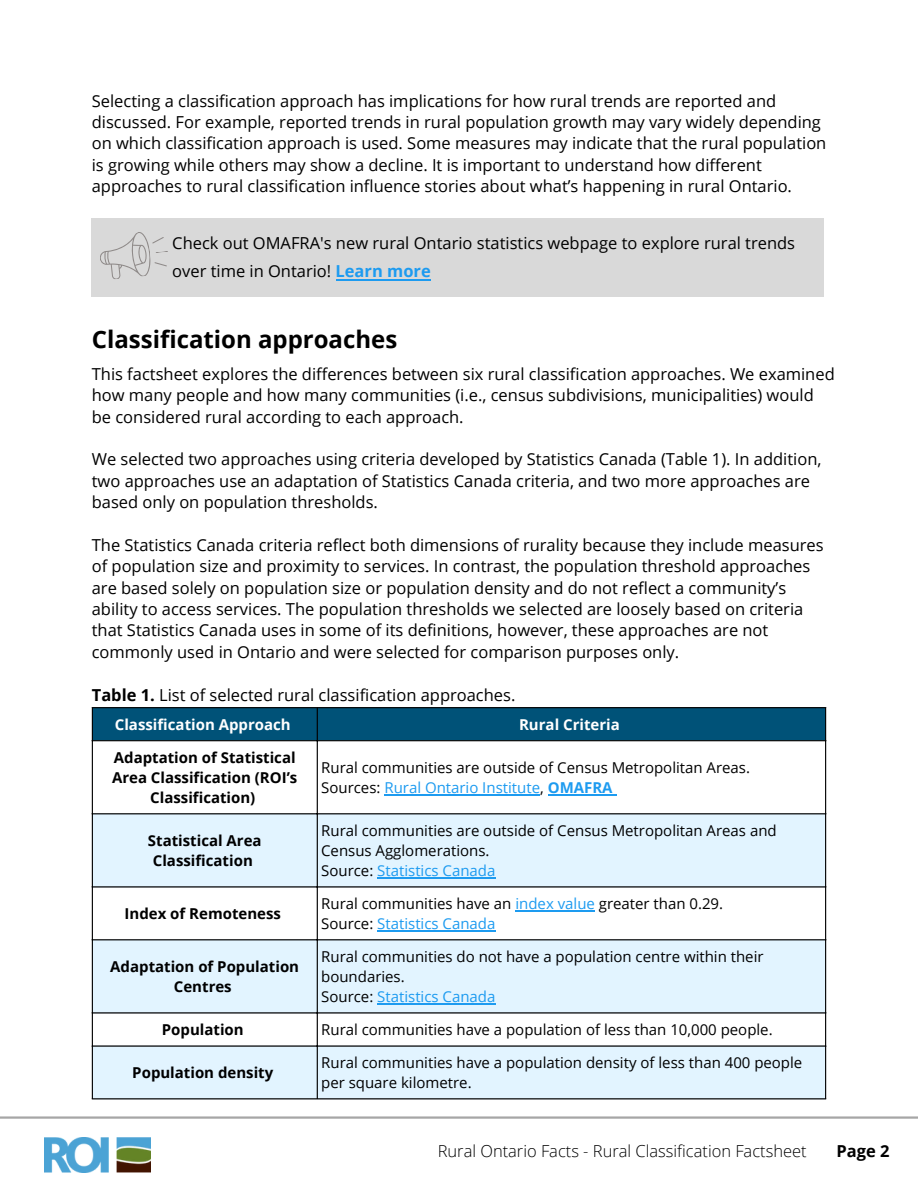
<style>
.page{position:relative;width:918px;height:1188px;background:#fff}
.page>*{position:absolute;margin:0;border:0;box-sizing:border-box;transform-origin:0 0}
.t1{font:700 24px "Open Sans";color:#000}
.t2{font:16.5px/21.3px "Open Sans";color:#000}
.t3{font:300 16.5px "Open Sans";color:#000}
.t4{font:700 16.5px "Open Sans";color:#000}
.t5{font:15px/20.2px "Open Sans";color:#000}
.t6{font:700 15px/20.2px "Open Sans";color:#000;text-align:center}
.t7{font:15px "Open Sans";color:#1d9bf0}
.t8{font:700 15px "Open Sans";color:#fff}
.s1{font-style:inherit}
.s2{font-weight:700;color:#1d9bf0}
.s3{font-weight:700}
.s4{color:#000}
.s5{color:#1d9bf0}
</style>
<div class="page">
<hr style="left:0;top:1116px;width:918px;height:3px;background:#a6a6a6">
<img style="left:44px;top:1137px;width:107px;height:35px">
<div style="left:93px;top:708px;width:732px;height:32px;background:#005278"></div>
<svg style="left:93px;top:741px;width:732px;height:72px"></svg>
<svg style="left:93px;top:814px;width:732px;height:284px;fill:#e2f4ff"></svg>
<hr style="left:384px;top:794px;width:156px;height:1px;background:#1d9bf0">
<hr style="left:548px;top:794px;width:69px;height:1px;background:#1d9bf0">
<hr style="left:377px;top:877px;width:119px;height:2px;background:#1d9bf0">
<hr style="left:515px;top:910px;width:80px;height:1px;background:#1d9bf0">
<hr style="left:377px;top:930px;width:119px;height:1px;background:#1d9bf0">
<hr style="left:377px;top:1003px;width:119px;height:2px;background:#1d9bf0">
<hr style="left:92px;top:708px;width:1px;height:390px;background:#000">
<hr style="left:317px;top:708px;width:1px;height:390px;background:#000">
<hr style="left:825px;top:708px;width:1px;height:390px;background:#000">
<hr style="left:92px;top:707px;width:734px;height:1px;background:#000">
<hr style="left:92px;top:740px;width:734px;height:1px;background:#000">
<hr style="left:92px;top:813px;width:734px;height:1px;background:#000">
<hr style="left:92px;top:886px;width:734px;height:2px;background:#000">
<hr style="left:92px;top:939px;width:734px;height:1px;background:#000">
<hr style="left:92px;top:1012px;width:734px;height:2px;background:#000">
<hr style="left:92px;top:1045px;width:734px;height:2px;background:#000">
<hr style="left:92px;top:1098px;width:734px;height:1px;background:#000">
<div style="left:92px;top:218px;width:732px;height:79px;background:#d9d9d9"></div>
<svg style="left:100px;top:232px;width:68px;height:47px"></svg>
<hr style="left:336px;top:279px;width:95px;height:1px;background:#1d9bf0">
<p class="t2" style="left:92px;top:90px;width:736px">Selecting a classification approach has implications for how rural trends are reported and discussed. For example, reported trends in rural population growth may vary widely depending on which classification approach is used. Some measures may indicate that the rural population is growing while others may show a decline. It is important to understand how different approaches to rural classification influence stories about what’s happening in rural Ontario.</p>
<p class="t2" style="left:172px;top:228px;width:624px;line-height:28.2px">Check out OMAFRA's <span class="s1">new rural Ontario statistics webpage</span> to explore rural trends over time in Ontario! <span class="s2">Learn more</span></p>
<p class="t1" style="left:92px;top:323px;width:307px">Classification approaches</p>
<p class="t2" style="left:92px;top:363px;width:744px">This factsheet explores the differences between six rural classification approaches. We examined how many people and how many communities (i.e., census subdivisions, municipalities) would be considered rural according to each approach.</p>
<p class="t2" style="left:92px;top:448px;width:731px">We selected two approaches using criteria developed by Statistics Canada (Table 1). In addition, two approaches use an adaptation of Statistics Canada criteria, and two more approaches are based only on population thresholds.</p>
<p class="t2" style="left:92px;top:534px;width:733px">The Statistics Canada criteria reflect both dimensions of rurality because they include measures of population size and proximity to services. In contrast, the population threshold approaches are based solely on population size or population density and do not reflect a community’s ability to access services. The population thresholds we selected are loosely based on criteria that Statistics Canada uses in some of its definitions, however, these approaches are not commonly used in Ontario and were selected for comparison purposes only.</p>
<p class="t2" style="left:92px;top:684px;width:425px"><span class="s3">Table 1.</span> List of selected rural classification approaches.</p>
<p class="t8" style="left:115px;top:714px;width:177px">Classification Approach</p>
<p class="t8" style="left:519px;top:714px;width:102px">Rural Criteria</p>
<p class="t6" style="left:112px;top:747px;width:187px">Adaptation of Statistical<br>Area Classification (ROI’s<br>Classification)</p>
<p class="t5" style="left:321px;top:757px;width:430px">Rural communities are outside of Census Metropolitan Areas.</p>
<p class="t7" style="left:321px;top:777px;width:293px"><span class="s4">Sources:</span> Rural Ontario Institute<span class="s4">,</span> <span class="s3">OMAFRA</span></p>
<p class="t6" style="left:148px;top:830px;width:115px">Statistical Area<br>Classification</p>
<p class="t5" style="left:321px;top:820px;width:457px">Rural communities are outside of Census Metropolitan Areas and<br>Census Agglomerations.</p>
<p class="t7" style="left:321px;top:860px;width:176px"><span class="s4">Source:</span> Statistics Canada</p>
<p class="t6" style="left:125px;top:903px;width:158px">Index of Remoteness</p>
<p class="t5" style="left:321px;top:893px;width:403px">Rural communities have an <span class="s5">index value</span> greater than 0.29.</p>
<p class="t7" style="left:321px;top:913px;width:176px"><span class="s4">Source:</span> Statistics Canada</p>
<p class="t6" style="left:110px;top:956px;width:190px">Adaptation of Population<br>Centres</p>
<p class="t5" style="left:321px;top:946px;width:444px">Rural communities do not have a population centre within their boundaries.</p>
<p class="t7" style="left:321px;top:986px;width:176px"><span class="s4">Source:</span> Statistics Canada</p>
<p class="t6" style="left:162px;top:1019px;width:83px">Population</p>
<p class="t5" style="left:321px;top:1019px;width:453px">Rural communities have a population of less than 10,000 people.</p>
<p class="t6" style="left:132px;top:1062px;width:142px">Population density</p>
<p class="t5" style="left:321px;top:1052px;width:483px">Rural communities have a population density of less than 400 people per square kilometre.</p>
<p class="t3" style="left:438px;top:1140px;width:370px">Rural Ontario Facts - Rural Classification Factsheet</p>
<p class="t4" style="left:837px;top:1140px;width:55px">Page 2</p>
</div>
